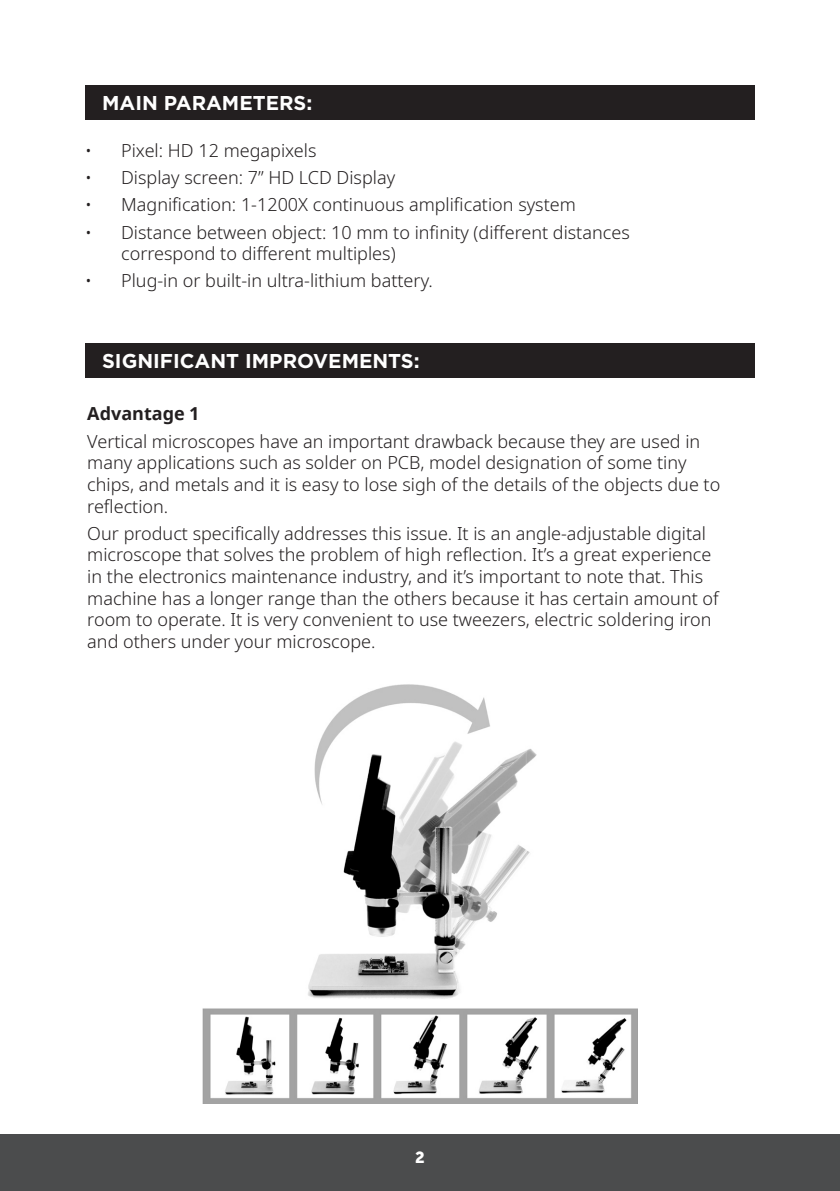
<style>
.page{position:relative;width:840px;height:1191px;background:#fff}
.page>*{position:absolute;margin:0;border:0;box-sizing:border-box;transform-origin:0 0}
.t1{font:700 20px "Gotham";color:#fff}
.t2{font:300 18px/21.6px "Noto Sans";color:#231f20}
.t3{font:700 18px "Noto Sans";color:#231f20}
.t4{font:16px "Museo Sans 900";color:#fff}
</style>
<div class="page">
<div style="left:0;top:1134px;width:839px;height:57px;background:#4b4c4d"></div>
<div style="left:85px;top:85px;width:669px;height:35px;background:#231f20"></div>
<div style="left:85px;top:343px;width:669px;height:35px;background:#231f20"></div>
<img style="left:202px;top:684px;width:435px;height:420px">
<p class="t1" style="left:102px;top:91px;width:212px">MAIN PARAMETERS:</p>
<p class="t2" style="left:85px;top:140px;width:233px">• Pixel: HD 12 megapixels</p>
<p class="t2" style="left:85px;top:167px;width:311px">• Display screen: 7” HD LCD Display</p>
<p class="t2" style="left:85px;top:194px;width:492px">• Magnification: 1-1200X continuous amplification system</p>
<p class="t2" style="left:121px;top:222px;width:510px;text-indent:-36px">• Distance between object: 10 mm to infinity (different distances correspond to different multiples)</p>
<p class="t2" style="left:85px;top:270px;width:349px">• Plug-in or built-in ultra-lithium battery.</p>
<p class="t1" style="left:102px;top:349px;width:319px">SIGNIFICANT IMPROVEMENTS:</p>
<p class="t3" style="left:87px;top:401px;width:114px">Advantage 1</p>
<p class="t2" style="left:87px;top:431px;width:634px">Vertical microscopes have an important drawback because they are used in many applications such as solder on PCB, model designation of some tiny chips, and metals and it is easy to lose sigh of the details of the objects due to reflection.</p>
<p class="t2" style="left:87px;top:523px;width:632px">Our product specifically addresses this issue. It is an angle-adjustable digital microscope that solves the problem of high reflection. It’s a great experience in the electronics maintenance industry, and it’s important to note that. This machine has a longer range than the others because it has certain amount of room to operate. It is very convenient to use tweezers, electric soldering iron and others under your microscope.</p>
<p class="t4" style="left:415px;top:1148px;width:11px">2</p>
</div>
